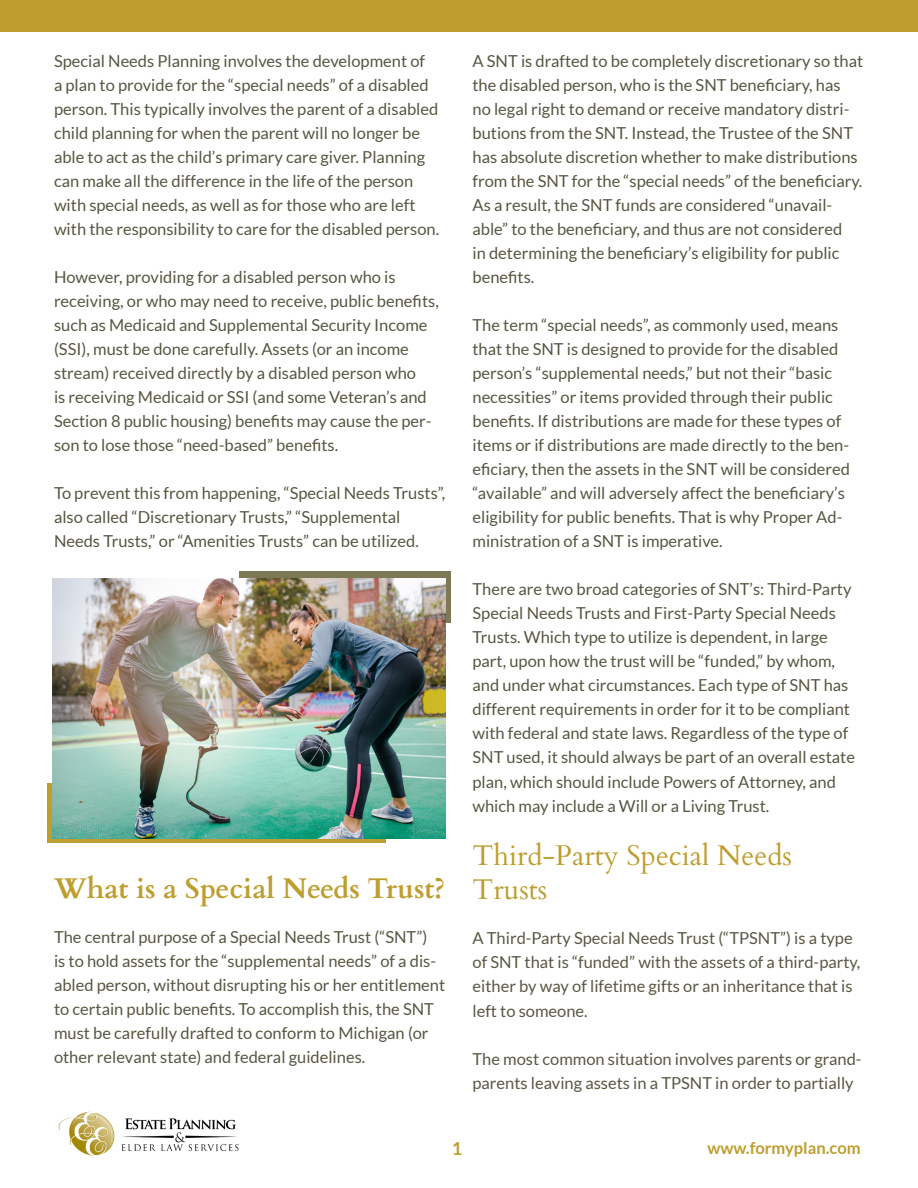
<style>
.page{position:relative;width:918px;height:1188px;background:#fff}
.page>*{position:absolute;margin:0;border:0;box-sizing:border-box;transform-origin:0 0}
.t1{font:28.5px/34.2px "Cardo";color:#bd9e2f}
.t2{font:700 28.5px "Cardo";color:#bd9e2f}
.t3{font:700 18px "Lato";color:#bd9e31}
.t4{font:16.5px/24px "Lato";color:#575642}
.t5{font:16.5px/24px "Lato";color:#595743}
.t6{font:700 16.5px "Lato";color:#bd9e2f}
</style>
<div class="page">
<div style="left:0;top:0;width:918px;height:31px;background:#bd9e2f"></div>
<img style="left:58px;top:1111px;width:181px;height:45px">
<div style="left:239px;top:571px;width:211px;height:52px;background:#7d7956"></div>
<svg style="left:47px;top:784px;width:339px;height:59px;background:#a69f44"></svg>
<img style="left:53px;top:578px;width:393px;height:260px">
<p class="t4" style="left:54px;top:49px;width:387px">Special Needs Planning involves the development of<br>a plan to provide for the “special needs” of a disabled person. This typically involves the parent of a disabled child planning for when the parent will no longer be able to act as the child’s primary care giver. Planning can make all the difference in the life of the person with special needs, as well as for those who are left with the responsibility to care for the disabled person.</p>
<p class="t4" style="left:54px;top:265px;width:386px">However, providing for a disabled person who is receiving, or who may need to receive, public benefits, such as Medicaid and Supplemental Security Income (SSI), must be done carefully. Assets (or an income stream) received directly by a disabled person who<br>is receiving Medicaid or SSI (and some Veteran’s and Section 8 public housing) benefits may cause the per&shy;son to lose those “need-based” benefits.</p>
<p class="t4" style="left:54px;top:481px;width:393px">To prevent this from happening, “Special Needs Trusts”, also called “Discretionary Trusts,” “Supplemental<br>Needs Trusts,” or “Amenities Trusts” can be utilized.</p>
<p class="t2" style="left:54px;top:866px;width:393px">What is a Special Needs Trust?</p>
<p class="t4" style="left:54px;top:925px;width:393px">The central purpose of a Special Needs Trust (“SNT”)<br>is to hold assets for the “supplemental needs” of a dis&shy;abled person, without disrupting his or her entitlement to certain public benefits. To accomplish this, the SNT must be carefully drafted to conform to Michigan (or other relevant state) and federal guidelines.</p>
<p class="t4" style="left:473px;top:49px;width:392px">A SNT is drafted to be completely discretionary so that the disabled person, who is the SNT beneficiary, has<br>no legal right to demand or receive mandatory distri&shy;butions from the SNT. Instead, the Trustee of the SNT has absolute discretion whether to make distributions from the SNT for the “special needs” of the beneficiary.<br>As a result, the SNT funds are considered “unavail&shy;able” to the beneficiary, and thus are not considered<br>in determining the beneficiary’s eligibility for public benefits.</p>
<p class="t4" style="left:473px;top:313px;width:379px">The term “special needs”, as commonly used, means that the SNT is designed to provide for the disabled person’s “supplemental needs,” but not their “basic necessities” or items provided through their public benefits. If distributions are made for these types of items or if distributions are made directly to the ben&shy;eficiary, then the assets in the SNT will be considered “available” and will adversely affect the beneficiary’s eligibility for public benefits. That is why Proper Ad&shy;ministration of a SNT is imperative.</p>
<p class="t4" style="left:473px;top:577px;width:384px">There are two broad categories of SNT’s: Third-Party Special Needs Trusts and First-Party Special Needs Trusts. Which type to utilize is dependent, in large part, upon how the trust will be “funded,” by whom, and under what circumstances. Each type of SNT has different requirements in order for it to be compliant with federal and state laws. Regardless of the type of SNT used, it should always be part of an overall estate plan, which should include Powers of Attorney, and which may include a Will or a Living Trust.</p>
<p class="t1" style="left:472px;top:837px;width:321px">Third-Party Special Needs<br>Trusts</p>
<p class="t5" style="left:472px;top:926px;width:389px">A Third-Party Special Needs Trust (“TPSNT”) is a type of SNT that is “funded” with the assets of a third-party, either by way of lifetime gifts or an inheritance that is left to someone.</p>
<p class="t5" style="left:472px;top:1046px;width:391px">The most common situation involves parents or grand&shy;parents leaving assets in a TPSNT in order to partially</p>
<p class="t3" style="left:452px;top:1138px;width:12px">1</p>
<p class="t6" style="left:707px;top:1138px;width:155px">www.formyplan.com</p>
</div>
